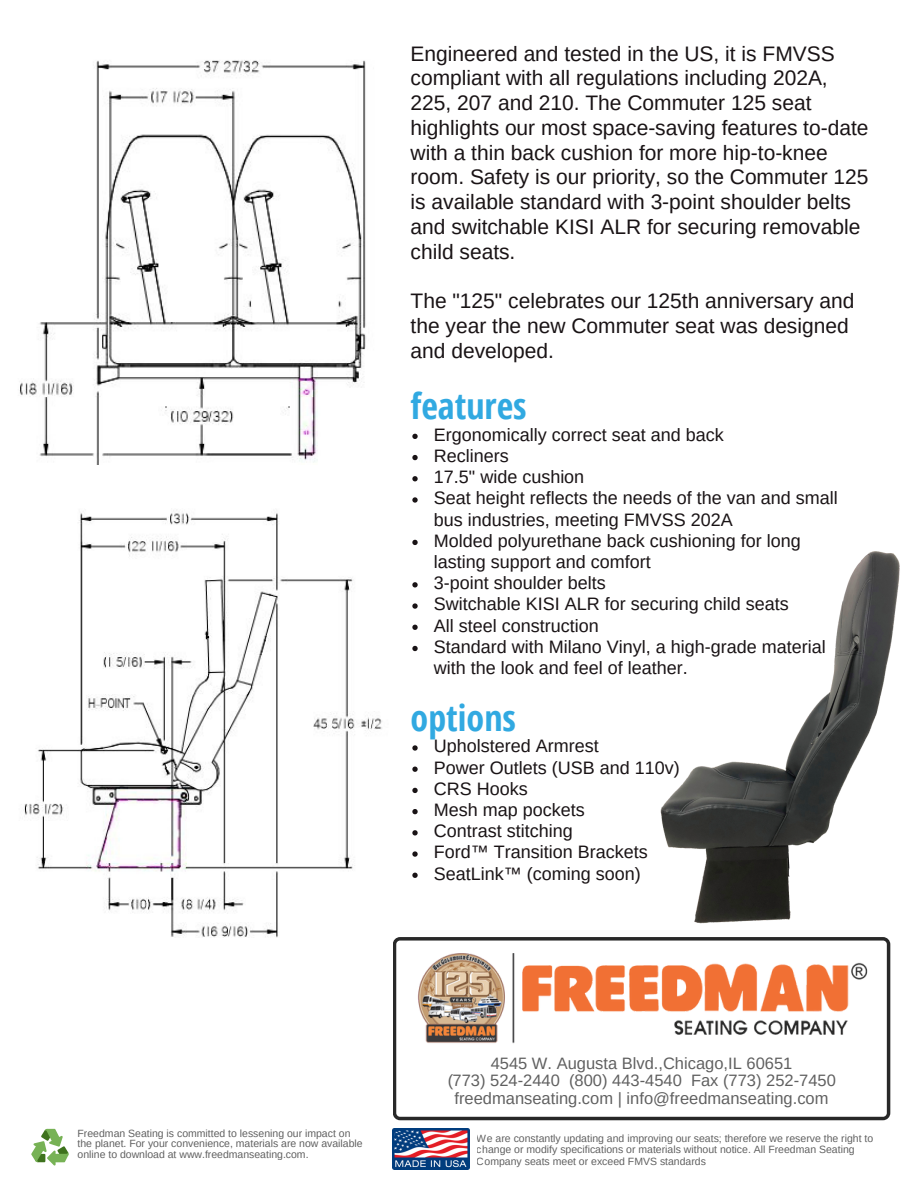
<style>
.page{position:relative;width:918px;height:1188px;background:#fff}
.page>*{position:absolute;margin:0;border:0;box-sizing:border-box;transform-origin:0 0}
.t1{font:700 36px "Open Sans Condensed";color:#31a9e1}
.t2{font:21px/24.8px "Arimo";color:#191315}
.t3{font:18px/21.1px "Arimo";color:#191315}
.t4{font:16.5px/17.9px "Arimo";color:#000;text-align:center}
.t5{font:10.5px/10.6px "Arimo";color:#000}
</style>
<div class="page">
<svg style="left:31px;top:1129px;width:38px;height:36px"></svg>
<svg style="left:393px;top:937px;width:497px;height:183px"></svg>
<img style="left:20px;top:60px;width:346px;height:404px">
<img style="left:24px;top:510px;width:358px;height:427px">
<img style="left:393px;top:1128px;width:76px;height:42px">
<img style="left:660px;top:551px;width:240px;height:373px">
<div style="left:865px;top:763px;width:53px;height:82px;background:#fff"></div>
<svg style="left:412px;top:434px;width:6px;height:5px"></svg>
<svg style="left:412px;top:455px;width:6px;height:5px"></svg>
<svg style="left:412px;top:476px;width:6px;height:5px"></svg>
<svg style="left:412px;top:497px;width:6px;height:6px"></svg>
<svg style="left:412px;top:540px;width:6px;height:5px"></svg>
<svg style="left:412px;top:582px;width:6px;height:6px"></svg>
<svg style="left:412px;top:603px;width:6px;height:6px"></svg>
<svg style="left:412px;top:625px;width:6px;height:5px"></svg>
<svg style="left:412px;top:646px;width:6px;height:5px"></svg>
<svg style="left:412px;top:745px;width:6px;height:6px"></svg>
<svg style="left:412px;top:767px;width:6px;height:5px"></svg>
<svg style="left:412px;top:788px;width:6px;height:5px"></svg>
<svg style="left:412px;top:809px;width:6px;height:5px"></svg>
<svg style="left:412px;top:830px;width:6px;height:6px"></svg>
<svg style="left:412px;top:851px;width:6px;height:6px"></svg>
<svg style="left:412px;top:873px;width:6px;height:5px"></svg>
<p class="t2" style="left:411px;top:41px;width:460px">Engineered and tested in the US, it is FMVSS compliant with all regulations including 202A, 225, 207 and 210. The Commuter 125 seat highlights our most space-saving features to-date with a thin back cushion for more hip-to-knee room. Safety is our priority, so the Commuter 125 is available standard with 3-point shoulder belts and switchable KISI ALR for securing removable child seats.</p>
<p class="t2" style="left:411px;top:288px;width:445px">The "125" celebrates our 125th anniversary and the year the new Commuter seat was designed and developed.</p>
<h1 class="t1" style="left:411px;top:381px;width:118px">features</h1>
<p class="t3" style="left:434px;top:424px;width:405px">Ergonomically correct seat and back<br>Recliners<br>17.5" wide cushion<br>Seat height reflects the needs of the van and small bus industries, meeting FMVSS 202A<br>Molded polyurethane back cushioning for long lasting support and comfort<br>3-point shoulder belts<br>Switchable KISI ALR for securing child seats<br>All steel construction<br>Standard with Milano Vinyl, a high-grade material with the look and feel of leather.</p>
<h1 class="t1" style="left:411px;top:693px;width:107px">options</h1>
<p class="t3" style="left:434px;top:736px;width:247px">Upholstered Armrest<br>Power Outlets (USB and 110v)<br>CRS Hooks<br>Mesh map pockets<br>Contrast stitching<br>Ford™ Transition Brackets<br>SeatLink™ (coming soon)</p>
<p class="t4" style="left:447px;top:1054px;width:390px">4545 W. Augusta Blvd.,Chicago,IL 60651<br>(773) 524-2440 (800) 443-4540 Fax (773) 252-7450 freedmanseating.com | info@freedmanseating.com</p>
<p class="t5" style="left:78px;top:1128px;width:287px">Freedman Seating is committed to lessening our impact on the planet. For your convenience, materials are now available online to download at www.freedmanseating.com.</p>
<p class="t5" style="left:477px;top:1132px;width:398px;line-height:11.6px">We are constantly updating and improving our seats; therefore we reserve the right to change or modify specifications or materials without notice. All Freedman Seating<br>Company seats meet or exceed FMVS standards</p>
</div>
